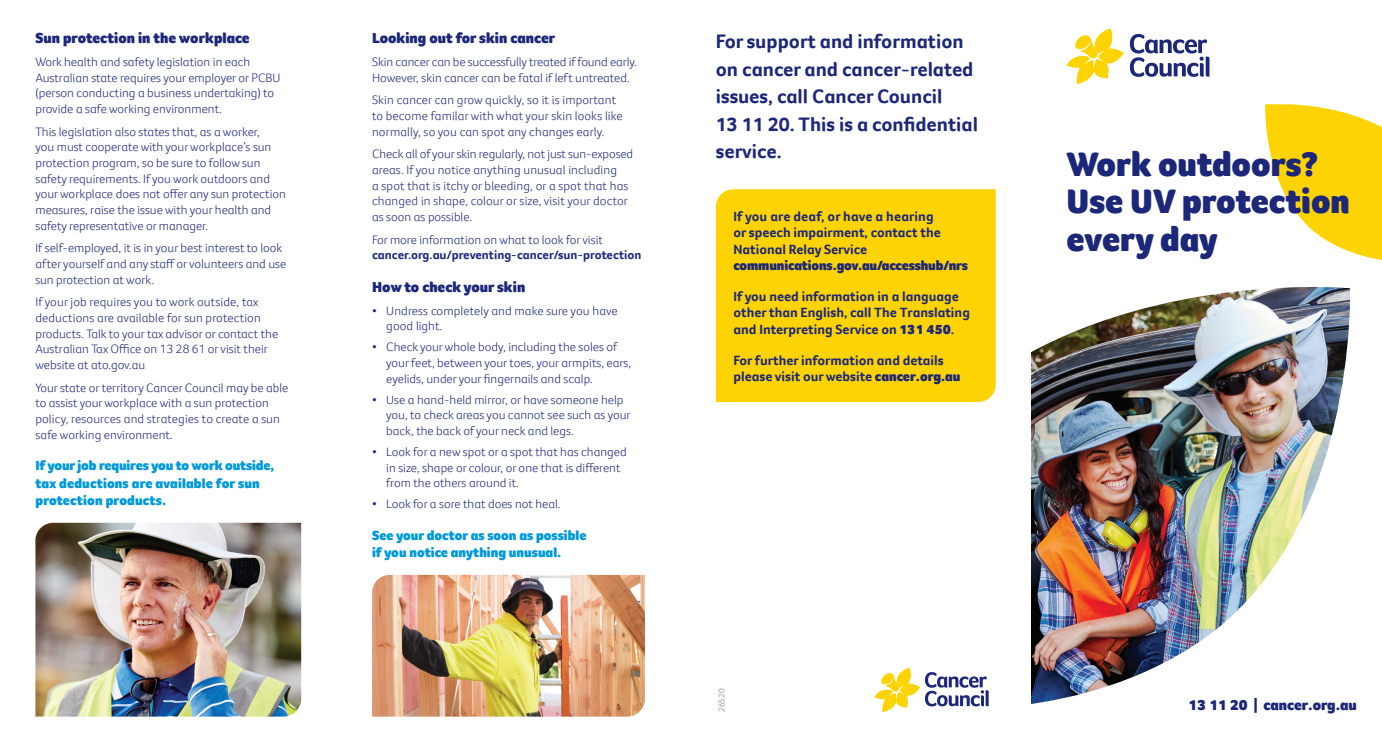
<style>
.page{position:relative;width:1382px;height:745px;background:#fff}
.page>*{position:absolute;margin:0;border:0;box-sizing:border-box;transform-origin:0 0}
.t1{font:900 35px/37.5px "Foco CC App";color:#1d2779}
.t2{font:700 20px/27.5px "Foco CC App";color:#1d2779}
.t3{font:900 15px "Foco CC App";color:#1d2779}
.t4{font:700 13.75px/16.5px "Foco CC App";color:#1d2779}
.t5{font:900 13.75px/17.5px "Foco CC App";color:#0099da}
.t6{font:900 13.75px "Foco CC App";letter-spacing:-.01em;color:#1d2779}
.t7{font:300 12.5px/15.6px "Foco CC App";color:#1d2779}
.t8{font:700 12.5px "Foco CC App";color:#1d2779}
.t9{font:300 8.75px "Foco CC App";color:#808285}
.s1{font-weight:900}
</style>
<div class="page">
<img style="left:1031px;top:287px;width:319px;height:417px">
<img style="left:372px;top:574px;width:273px;height:142px">
<img style="left:35px;top:522px;width:266px;height:194px">
<svg style="left:1067px;top:28px;width:57px;height:56px"></svg>
<svg style="left:1130px;top:34px;width:79px;height:43px"></svg>
<svg style="left:1265px;top:104px;width:117px;height:156px"></svg>
<svg style="left:874px;top:667px;width:115px;height:44px"></svg>
<div style="left:716px;top:189px;width:280px;height:213px;background:#fed304"></div>
<p class="t3" style="left:35px;top:28px;width:216px">Sun protection in the workplace</p>
<p class="t7" style="left:35px;top:54px;width:247px">Work health and safety legislation in each Australian state requires your employer or PCBU (person conducting a business undertaking) to provide a safe working environment.</p>
<p class="t7" style="left:35px;top:123px;width:252px">This legislation also states that, as a worker,<br>you must cooperate with your workplace’s sun protection program, so be sure to follow sun safety requirements. If you work outdoors and your workplace does not offer any sun protection measures, raise the issue with your health and safety representative or manager.</p>
<p class="t7" style="left:35px;top:240px;width:252px">If self-employed, it is in your best interest to look after yourself and any staff or volunteers and use sun protection at work.</p>
<p class="t7" style="left:35px;top:294px;width:244px">If your job requires you to work outside, tax deductions are available for sun protection products. Talk to your tax advisor or contact the Australian Tax Office on 13 28 61 or visit their website at ato.gov.au</p>
<p class="t7" style="left:35px;top:379px;width:254px">Your state or territory Cancer Council may be able to assist your workplace with a sun protection policy, resources and strategies to create a sun safe working environment.</p>
<p class="t5" style="left:35px;top:456px;width:240px">If your job requires you to work outside, tax deductions are available for sun protection products.</p>
<p class="t3" style="left:372px;top:28px;width:185px">Looking out for skin cancer</p>
<p class="t7" style="left:372px;top:54px;width:266px">Skin cancer can be successfully treated if found early.<br>However, skin cancer can be fatal if left untreated.</p>
<p class="t7" style="left:372px;top:92px;width:252px">Skin cancer can grow quickly, so it is important to become familar with what your skin looks like normally, so you can spot any changes early.</p>
<p class="t7" style="left:372px;top:146px;width:263px">Check all of your skin regularly, not just sun-exposed areas. If you notice anything unusual including<br>a spot that is itchy or bleeding, or a spot that has changed in shape, colour or size, visit your doctor as soon as possible.</p>
<p class="t7" style="left:372px;top:231px;width:232px">For more information on what to look for visit</p>
<p class="t8" style="left:372px;top:247px;width:271px">cancer.org.au/preventing-cancer/sun-protection</p>
<p class="t3" style="left:372px;top:277px;width:155px">How to check your skin</p>
<p class="t7" style="left:386px;top:302px;width:233px;text-indent:-14px">• Undress completely and make sure you have good light.</p>
<p class="t7" style="left:386px;top:339px;width:247px;text-indent:-14px">• Check your whole body, including the soles of your feet, between your toes, your armpits, ears, eyelids, under your fingernails and scalp.</p>
<p class="t7" style="left:386px;top:391px;width:246px;text-indent:-14px">• Use a hand-held mirror, or have someone help you, to check areas you cannot see such as your back, the back of your neck and legs.</p>
<p class="t7" style="left:386px;top:443px;width:242px;text-indent:-14px">• Look for a new spot or a spot that has changed in size, shape or colour, or one that is different from the others around it.</p>
<p class="t7" style="left:372px;top:495px;width:190px">• Look for a sore that does not heal.</p>
<p class="t5" style="left:372px;top:525px;width:216px">See your doctor as soon as possible if you notice anything unusual.</p>
<h2 class="t2" style="left:716px;top:28px;width:264px">For support and information on cancer and cancer-related issues, call Cancer Council<br>13 11 20. This is a confidential service.</h2>
<p class="t4" style="left:733px;top:207px;width:209px">If you are deaf, or have a hearing or speech impairment, contact the<br>National Relay Service</p>
<p class="t6" style="left:733px;top:256px;width:236px">communications.gov.au/accesshub/nrs</p>
<p class="t4" style="left:733px;top:288px;width:238px">If you need information in a language other than English, call The Translating and Interpreting Service on <span class="s1">131 450</span>.</p>
<p class="t4" style="left:733px;top:351px;width:228px">For further information and details please visit our website <span class="s1">cancer.org.au</span></p>
<p class="t9" style="left:716px;top:711px;width:25px;rotate:-90deg">26520</p>
<h1 class="t1" style="left:1067px;top:144px;width:285px">Work outdoors?<br>Use UV protection every day</h1>
<p class="t3" style="left:1189px;top:694px;width:170px">13 11 20 | cancer.org.au</p>
</div>
